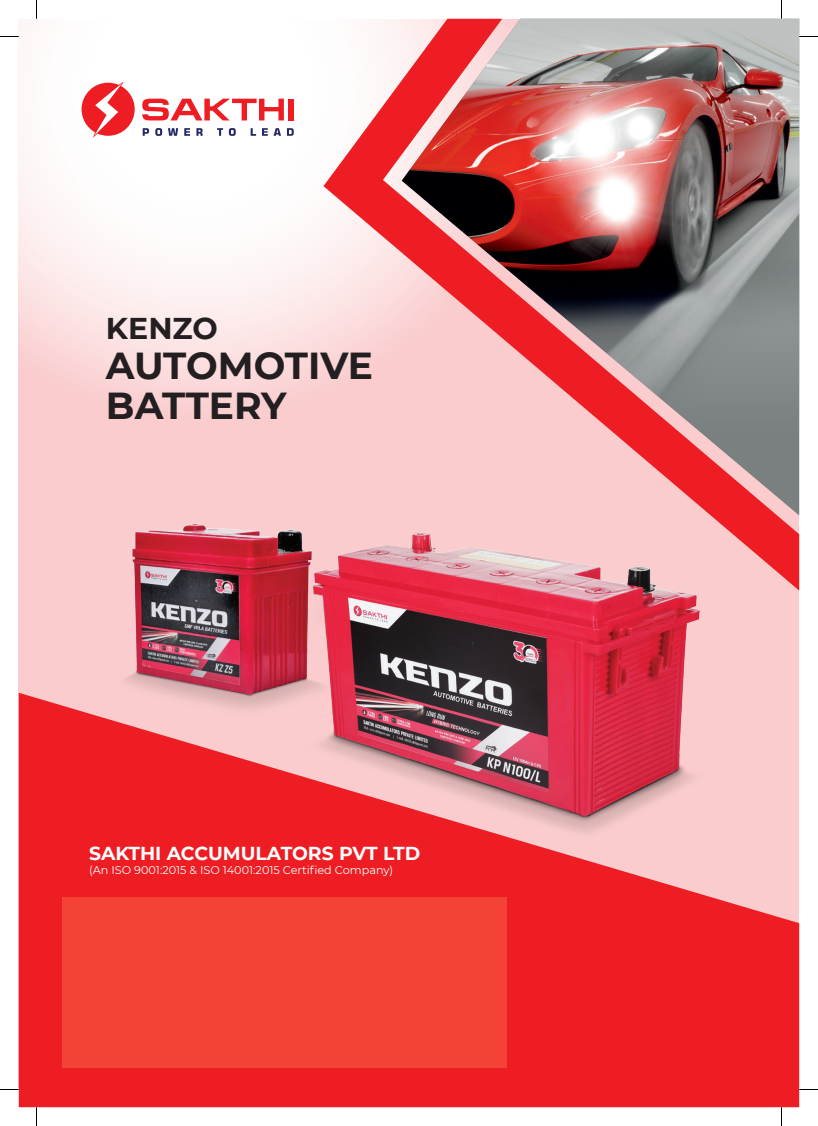
<style>
.page{position:relative;width:818px;height:1126px;background:#fff}
.page>*{position:absolute;margin:0;border:0;box-sizing:border-box;transform-origin:0 0}
.t1{font:700 37.5px/40px "Montserrat";letter-spacing:-.005em;color:#231f20}
.t2{font:700 30px "Montserrat";color:#231f20}
.t3{font:700 18.75px "Montserrat";color:#fff}
.t4{font:11.25px "Montserrat";color:#fff}
</style>
<div class="page">
<div style="left:19px;top:19px;width:779px;height:1070px;background:#facccd"></div>
<svg style="left:19px;top:19px;width:304px;height:372px;background:#fdf3f3"></svg>
<svg style="left:19px;top:693px;width:779px;height:414px;background:#ef3136"></svg>
<img style="left:323px;top:19px;width:475px;height:571px">
<svg style="left:142px;top:99px;width:142px;height:21px;background:#f69395"></svg>
<div style="left:288px;top:99px;width:5px;height:21px;background:#ee1d23"></div>
<svg style="left:81px;top:81px;width:54px;height:57px;background:#f47478"></svg>
<svg style="left:143px;top:128px;width:6px;height:8px"></svg>
<svg style="left:155px;top:128px;width:7px;height:8px"></svg>
<svg style="left:168px;top:128px;width:10px;height:8px"></svg>
<svg style="left:184px;top:128px;width:6px;height:8px"></svg>
<svg style="left:196px;top:128px;width:6px;height:8px"></svg>
<svg style="left:217px;top:128px;width:6px;height:8px"></svg>
<svg style="left:229px;top:128px;width:6px;height:8px"></svg>
<svg style="left:250px;top:128px;width:6px;height:8px"></svg>
<svg style="left:262px;top:128px;width:5px;height:8px"></svg>
<svg style="left:273px;top:128px;width:8px;height:8px"></svg>
<svg style="left:287px;top:128px;width:6px;height:8px"></svg>
<img style="left:106px;top:523px;width:241px;height:205px">
<img style="left:245px;top:524px;width:504px;height:324px">
<svg style="left:0;top:36px;width:19px;height:1px"></svg>
<svg style="left:798px;top:36px;width:19px;height:1px"></svg>
<svg style="left:0;top:1089px;width:19px;height:1px"></svg>
<svg style="left:798px;top:1089px;width:19px;height:1px"></svg>
<svg style="left:36px;top:0;width:1px;height:19px"></svg>
<svg style="left:36px;top:1107px;width:1px;height:18px"></svg>
<div style="left:63px;top:897px;width:443px;height:170px;background:#f44336"></div>
<h2 class="t2" style="left:106px;top:307px;width:113px">KENZO</h2>
<h1 class="t1" style="left:106px;top:344px;width:268px">AUTOMOTIVE<br>BATTERY</h1>
<h3 class="t3" style="left:89px;top:839px;width:332px">SAKTHI ACCUMULATORS PVT LTD</h3>
<p class="t4" style="left:89px;top:861px;width:305px">(An ISO 9001:2015 &amp; ISO 14001:2015 Certified Company)</p>
</div>
